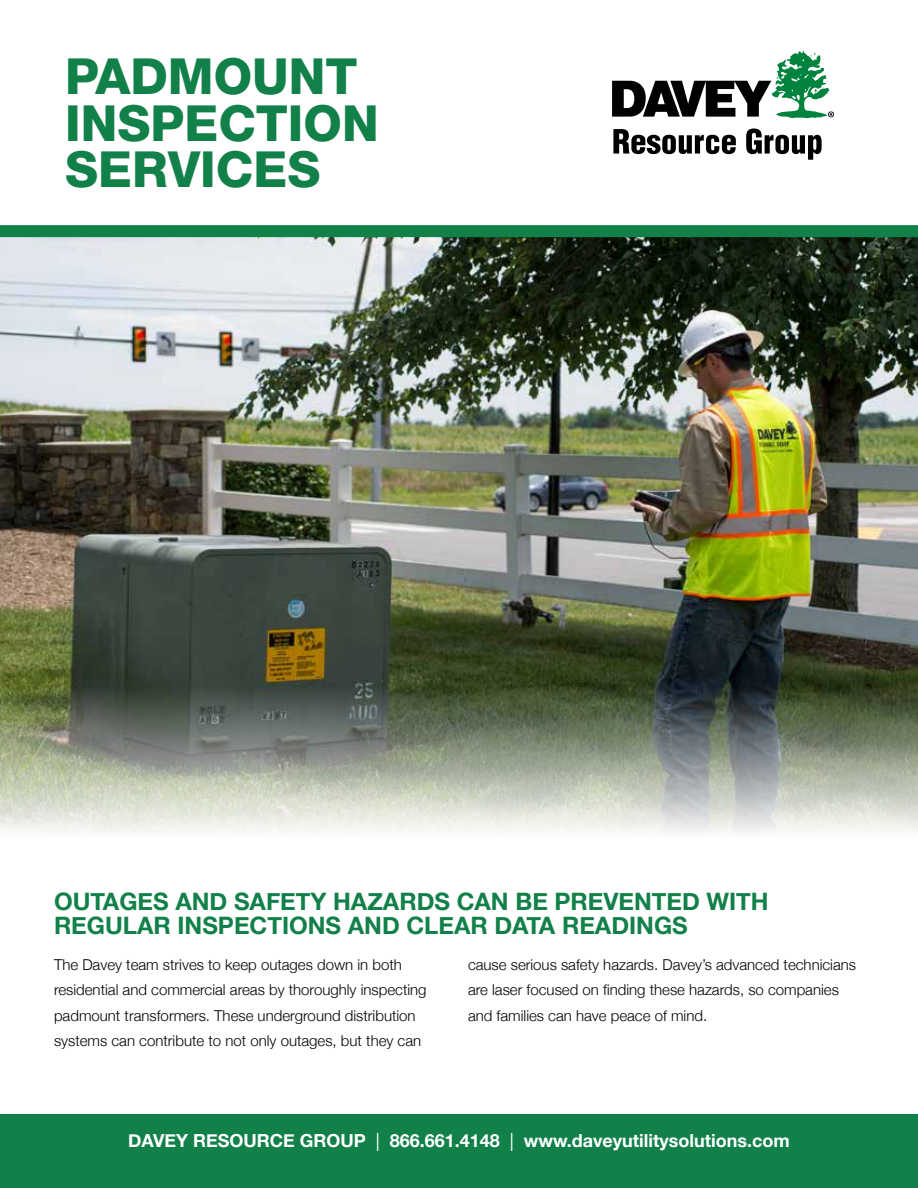
<style>
.page{position:relative;width:918px;height:1188px;background:#fff}
.page>*{position:absolute;margin:0;border:0;box-sizing:border-box;transform-origin:0 0}
.t1{font:800 49.5px/46.5px "Helvetica Neue LT";color:#118049}
.t2{font:700 24px/24px "Helvetica Neue";color:#118049}
.t3{font:700 18px "Helvetica Neue";color:#fff}
.t4{font:300 15px/25.5px "Helvetica Neue";color:#000}
.s1{font-weight:400}
</style>
<div class="page">
<img style="left:0;top:237px;width:918px;height:401px">
<img style="left:0;top:638px;width:918px;height:194px">
<svg style="left:612px;top:50px;width:222px;height:68px"></svg>
<svg style="left:613px;top:129px;width:123px;height:25px"></svg>
<svg style="left:746px;top:129px;width:76px;height:31px"></svg>
<div style="left:0;top:1115px;width:918px;height:73px;background:#118049"></div>
<div style="left:0;top:225px;width:918px;height:12px;background:#118049"></div>
<h1 class="t1" style="left:65px;top:53px;width:315px">PADMOUNT<br>INSPECTION<br>SERVICES</h1>
<h2 class="t2" style="left:54px;top:890px;width:716px">OUTAGES AND SAFETY HAZARDS CAN BE PREVENTED WITH<br>REGULAR INSPECTIONS AND CLEAR DATA READINGS</h2>
<p class="t4" style="left:54px;top:950px;width:374px">The Davey team strives to keep outages down in both residential and commercial areas by thoroughly inspecting padmount transformers. These underground distribution systems can contribute to not only outages, but they can</p>
<p class="t4" style="left:468px;top:950px;width:390px">cause serious safety hazards. Davey’s advanced technicians are laser focused on finding these hazards, so companies and families can have peace of mind.</p>
<p class="t3" style="left:128px;top:1127px;width:663px">DAVEY RESOURCE GROUP <span class="s1">|</span> 866.661.4148 <span class="s1">|</span> www.daveyutilitysolutions.com</p>
</div>
